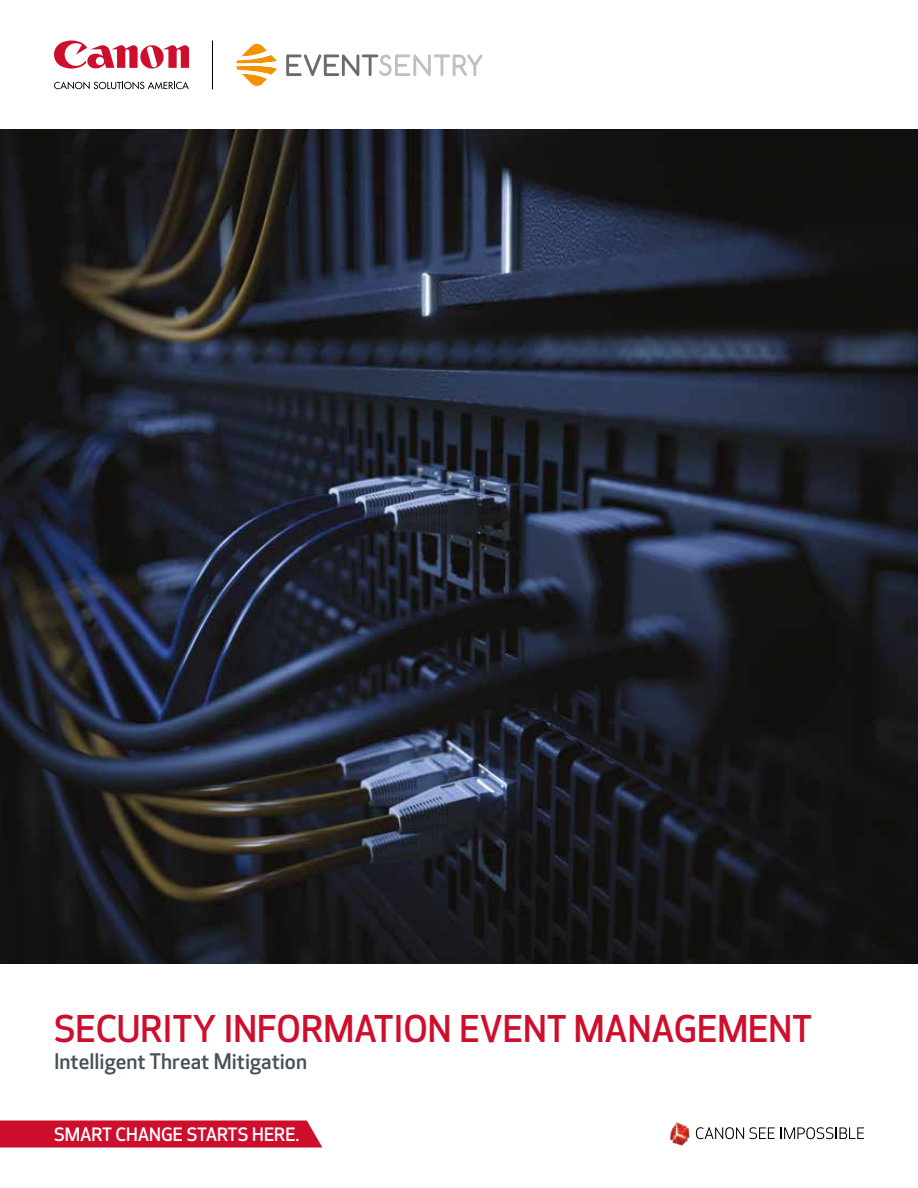
<style>
.page{position:relative;width:918px;height:1188px;background:#fff}
.page>*{position:absolute;margin:0;border:0;box-sizing:border-box;transform-origin:0 0}
.t1{font:500 36px "Optic Sans 301";color:#ce0e2d}
.t2{font:500 21px "Optic Sans 301";color:#485058}
.t3{font:500 18px "Optic Sans 301";color:#fff}
</style>
<div class="page">
<svg style="left:286px;top:54px;width:196px;height:22px"></svg>
<svg style="left:236px;top:44px;width:41px;height:42px"></svg>
<img style="left:0;top:130px;width:918px;height:834px">
<svg style="left:54px;top:82px;width:135px;height:7px"></svg>
<svg style="left:54px;top:40px;width:135px;height:29px"></svg>
<hr style="left:212px;top:41px;width:1px;height:48px;background:#000">
<svg style="left:0;top:1120px;width:322px;height:28px;background:#d01b38"></svg>
<svg style="left:670px;top:1122px;width:19px;height:24px"></svg>
<svg style="left:696px;top:1127px;width:168px;height:12px"></svg>
<p class="t1" style="left:54px;top:1009px;width:760px">SECURITY INFORMATION EVENT MANAGEMENT</p>
<p class="t2" style="left:54px;top:1050px;width:255px">Intelligent Threat Mitigation</p>
<p class="t3" style="left:54px;top:1124px;width:247px">SMART CHANGE STARTS HERE.</p>
</div>
